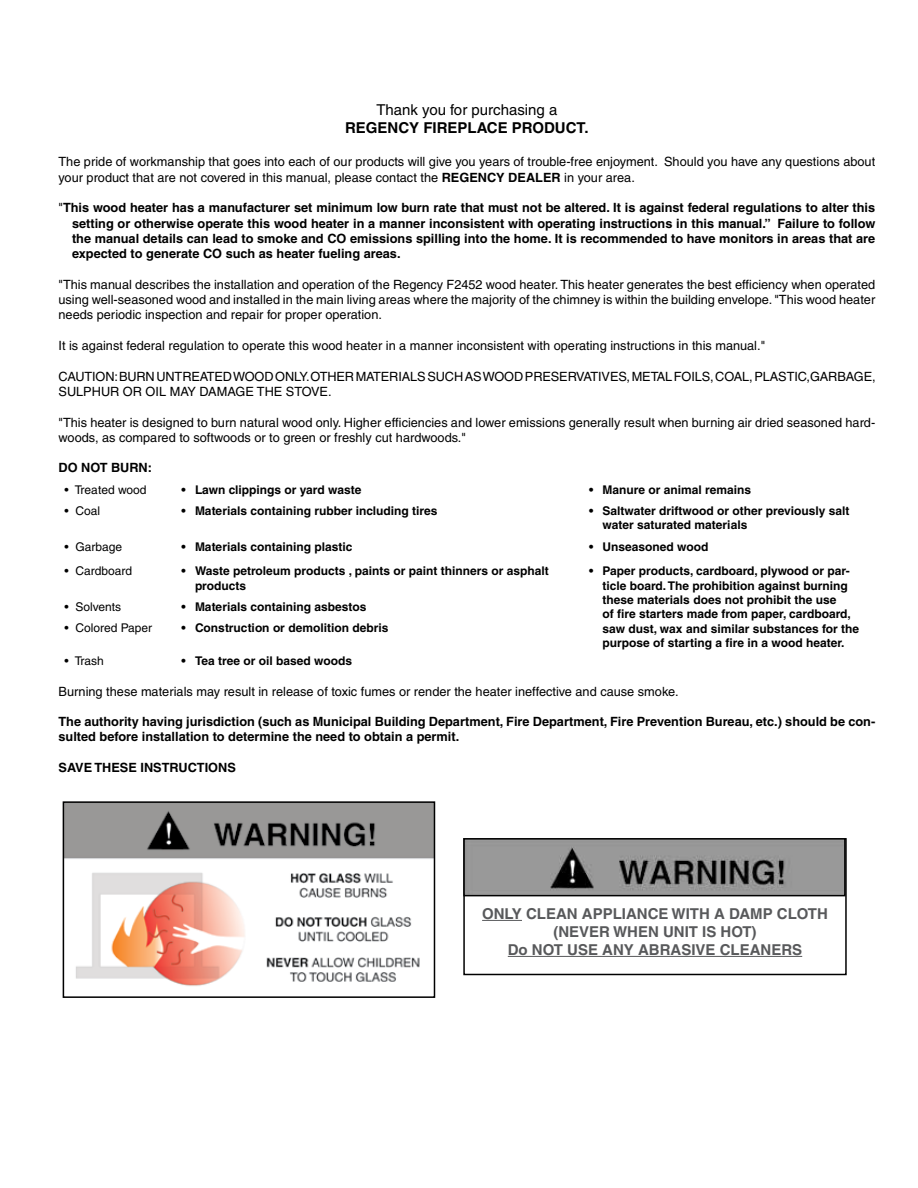
<style>
.page{position:relative;width:918px;height:1188px;background:#fff}
.page>*{position:absolute;margin:0;border:0;box-sizing:border-box;transform-origin:0 0}
.t1{font:700 15px/18px "Helvetica";color:#58595b;text-align:center}
.t2{font:700 15px "Helvetica";color:#000}
.t3{font:15px "Helvetica";color:#000}
.t4{font:12.75px/15.3px "Helvetica";color:#000}
.t5{font:700 12.75px/15.3px "Helvetica";color:#000;text-align:justify}
.t6{font:700 12px/14.4px "Helvetica";color:#000}
.t7{font:12px "Helvetica";color:#000}
.s1{font-weight:700}
.s2{font-weight:400}
</style>
<div class="page">
<img style="left:66px;top:804px;width:366px;height:182px">
<div style="left:63px;top:801px;width:372px;height:197px;border:2px solid #000"></div>
<hr style="left:482px;top:920px;width:40px;height:1px;background:#58595b">
<hr style="left:508px;top:956px;width:294px;height:1px;background:#58595b">
<div style="left:463px;top:838px;width:384px;height:137px;border:2px solid #000"></div>
<img style="left:466px;top:841px;width:377px;height:52px">
<div style="left:463px;top:838px;width:383px;height:58px;border:2px solid #000"></div>
<p class="t3" style="left:376px;top:101px;width:183px">Thank you for purchasing a</p>
<p class="t2" style="left:345px;top:119px;width:245px">REGENCY FIREPLACE PRODUCT.</p>
<p class="t4" style="left:58px;top:154px;width:818px">The pride of workmanship that goes into each of our products will give you years of trouble-free enjoyment. Should you have any questions about your product that are not covered in this manual, please contact the <span class="s1">REGENCY DEALER</span> in your area.</p>
<p class="t5" style="left:72px;top:200px;width:805px;text-indent:-14px"><span class="s2">"</span>This wood heater has a manufacturer set minimum low burn rate that must not be altered. It is against federal regulations to alter this setting or otherwise operate this wood heater in a manner inconsistent with operating instructions in this manual.” Failure to follow the manual details can lead to smoke and CO emissions spilling into the home. It is recommended to have monitors in areas that are expected to generate CO such as heater fueling areas.</p>
<p class="t4" style="left:58px;top:277px;width:818px;text-align:justify">"This manual describes the installation and operation of the Regency F2452 wood heater. This heater generates the best efficiency when operated using well-seasoned wood and installed in the main living areas where the majority of the chimney is within the building envelope. "This wood heater needs periodic inspection and repair for proper operation.</p>
<p class="t4" style="left:58px;top:338px;width:708px">It is against federal regulation to operate this wood heater in a manner inconsistent with operating instructions in this manual."</p>
<p class="t4" style="left:58px;top:368px;width:819px">CAUTION: BURN UNTREATED WOOD ONLY. OTHER MATERIALS SUCH AS WOOD PRESERVATIVES, METAL FOILS, COAL, PLASTIC,GARBAGE,<br>SULPHUR OR OIL MAY DAMAGE THE STOVE.</p>
<p class="t4" style="left:58px;top:414px;width:818px">"This heater is designed to burn natural wood only. Higher efficiencies and lower emissions generally result when burning air dried seasoned hard&shy;woods, as compared to softwoods or to green or freshly cut hardwoods."</p>
<p class="t5" style="left:58px;top:460px;width:95px">DO NOT BURN:</p>
<p class="t7" style="left:64px;top:483px;width:84px">• Treated wood</p>
<p class="t6" style="left:182px;top:482px;width:181px">• Lawn clippings or yard waste</p>
<p class="t6" style="left:589px;top:482px;width:164px">• Manure or animal remains</p>
<p class="t7" style="left:64px;top:504px;width:37px">• Coal</p>
<p class="t6" style="left:182px;top:503px;width:257px">• Materials containing rubber including tires</p>
<p class="t6" style="left:603px;top:503px;width:248px;text-indent:-14px">• Saltwater driftwood or other previously salt water saturated materials</p>
<p class="t7" style="left:64px;top:540px;width:59px">• Garbage</p>
<p class="t6" style="left:182px;top:539px;width:172px">• Materials containing plastic</p>
<p class="t6" style="left:589px;top:539px;width:121px">• Unseasoned wood</p>
<p class="t7" style="left:64px;top:564px;width:69px">• Cardboard</p>
<p class="t6" style="left:195px;top:564px;width:355px;text-indent:-14px">• Waste petroleum products , paints or paint thinners or asphalt products</p>
<p class="t6" style="left:603px;top:564px;width:258px;text-indent:-14px">• Paper products, cardboard, plywood or par&shy;ticle board. The prohibition against burning these materials does not prohibit the use<br>of fire starters made from paper, cardboard, saw dust, wax and similar substances for the purpose of starting a fire in a wood heater.</p>
<p class="t7" style="left:64px;top:600px;width:58px">• Solvents</p>
<p class="t6" style="left:182px;top:599px;width:186px">• Materials containing asbestos</p>
<p class="t7" style="left:64px;top:621px;width:89px">• Colored Paper</p>
<p class="t6" style="left:182px;top:620px;width:208px">• Construction or demolition debris</p>
<p class="t7" style="left:64px;top:654px;width:41px">• Trash</p>
<p class="t6" style="left:182px;top:653px;width:172px">• Tea tree or oil based woods</p>
<p class="t4" style="left:58px;top:683px;width:622px">Burning these materials may result in release of toxic fumes or render the heater ineffective and cause smoke.</p>
<p class="t5" style="left:58px;top:714px;width:818px">The authority having jurisdiction (such as Municipal Building Department, Fire Department, Fire Prevention Bureau, etc.) should be con&shy;sulted before installation to determine the need to obtain a permit.</p>
<p class="t5" style="left:58px;top:760px;width:179px">SAVE THESE INSTRUCTIONS</p>
<p class="t1" style="left:482px;top:904px;width:347px">ONLY CLEAN APPLIANCE WITH A DAMP CLOTH (NEVER WHEN UNIT IS HOT)<br>Do NOT USE ANY ABRASIVE CLEANERS</p>
</div>
